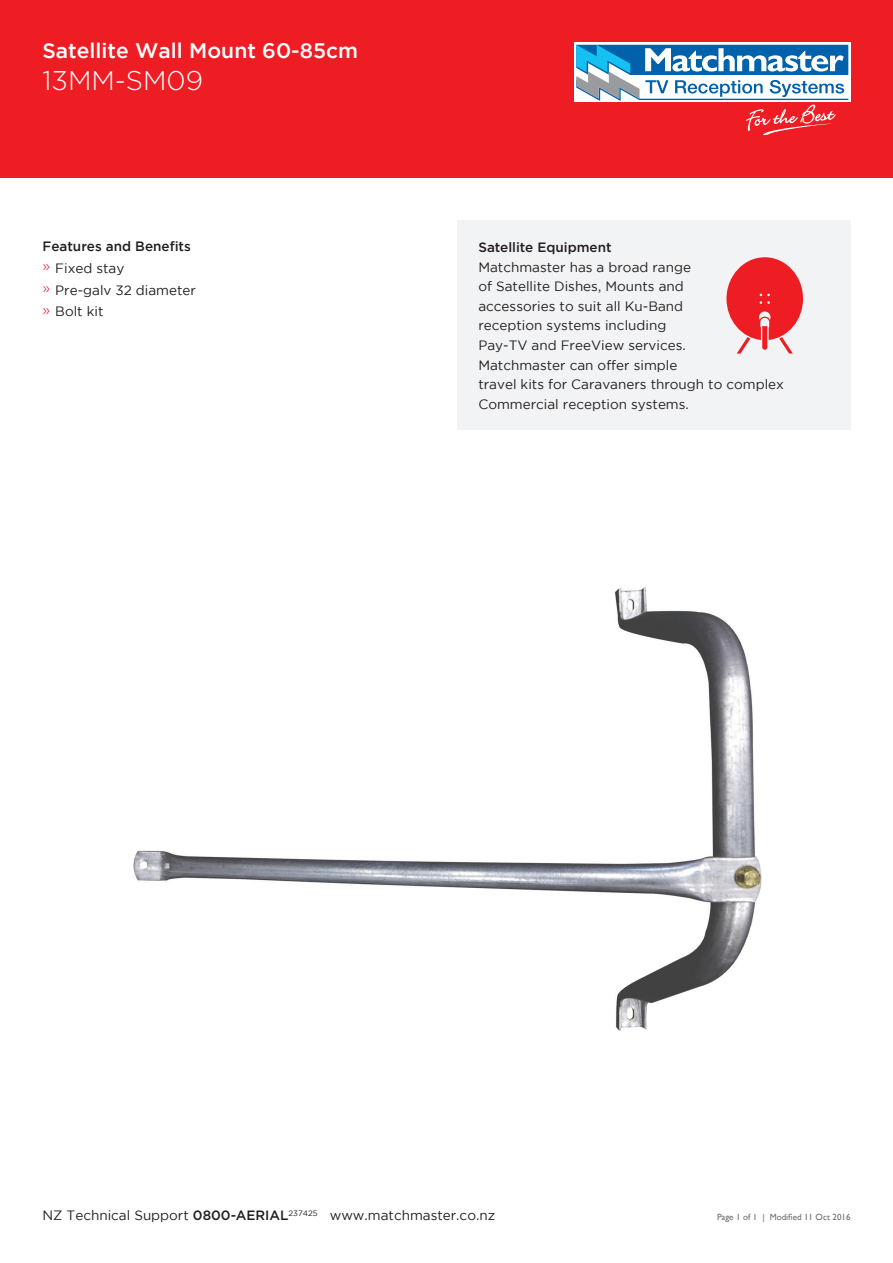
<style>
.page{position:relative;width:893px;height:1263px;background:#fff}
.page>*{position:absolute;margin:0;border:0;box-sizing:border-box;transform-origin:0 0}
.t1{font:300 27px "Gotham";color:#fff}
.t2{font:500 21px "Gotham";color:#fff}
.t3{font:13.5px/19.6px "Gotham";color:#231f20}
.t4{font:500 13.5px "Gotham";color:#231f20}
.t5{font:9px "Gill Sans";color:#6c6d70}
.s1{font-weight:500}
.s2{font-weight:300;font-size:15px;color:#ee1d23}
</style>
<div class="page">
<div style="left:0;top:0;width:893px;height:178px;background:#ee1d23"></div>
<svg style="left:574px;top:43px;width:276px;height:59px"></svg>
<svg style="left:576px;top:45px;width:272px;height:90px"></svg>
<div style="left:457px;top:220px;width:393px;height:210px;background:#f2f3f4"></div>
<svg style="left:726px;top:257px;width:77px;height:97px"></svg>
<img style="left:133px;top:587px;width:629px;height:444px">
<h2 class="t2" style="left:43px;top:38px;width:317px">Satellite Wall Mount 60-85cm</h2>
<h1 class="t1" style="left:43px;top:64px;width:162px">13MM-SM09</h1>
<p class="t3" style="left:43px;top:235px;width:155px;line-height:21.8px"><span class="s1">Features and Benefits </span><span class="s2">»</span> Fixed stay<br><span class="s2">»</span> Pre-galv 32 diameter <span class="s2">»</span> Bolt kit</p>
<p class="t4" style="left:478px;top:238px;width:135px">Satellite Equipment</p>
<p class="t3" style="left:478px;top:257px;width:307px">Matchmaster has a broad range<br>of Satellite Dishes, Mounts and<br>accessories to suit all Ku-Band<br>reception systems including<br>Pay-TV and FreeView services.<br>Matchmaster can offer simple<br>travel kits for Caravaners through to complex<br>Commercial reception systems.</p>
<p class="t3" style="left:43px;top:1206px;width:454px">NZ Technical Support <span class="s1">0800-AERIAL</span><sup>237425</sup> www.matchmaster.co.nz</p>
<p class="t5" style="left:717px;top:1212px;width:135px">Page 1 of 1 | Modified 11 Oct 2016</p>
</div>
